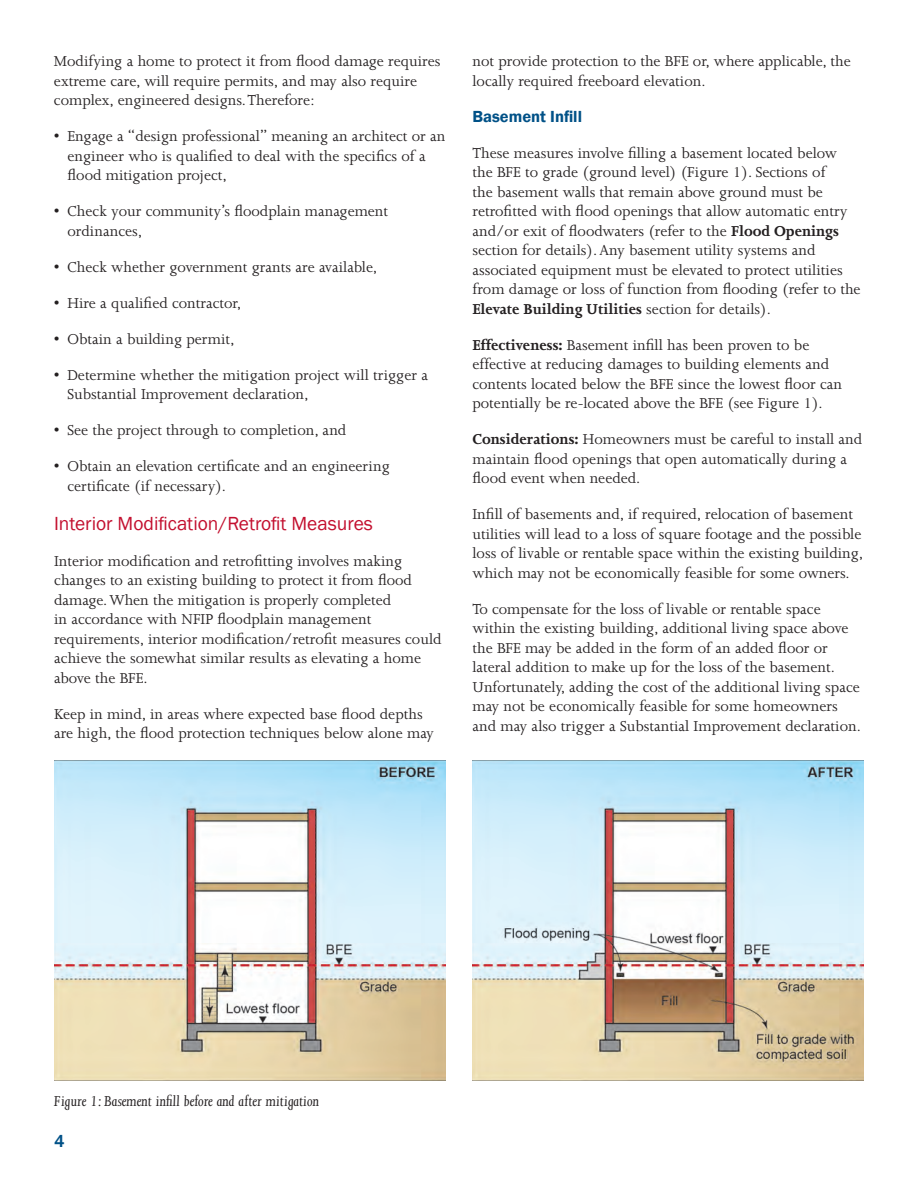
<style>
.page{position:relative;width:918px;height:1188px;background:#fff}
.page>*{position:absolute;margin:0;border:0;box-sizing:border-box;transform-origin:0 0}
.Copy_Subhead{font:19.5px "Franklin Gothic";color:#c3102f}
.t1{font:500 18px "Franklin Gothic";color:#005187}
.Copy{font:16.5px/19.5px "Joanna";color:#231f20}
.Copy_with_Bold_Intro{font:16.5px/19.5px "Joanna";color:#231f20}
.t2{font:italic 16.5px "Joanna";color:#231f20}
.Copy_Subhead_2{font:600 16.5px "Franklin Gothic";color:#005187}
.s1{font-weight:700}
</style>
<div class="page">
<img style="left:472px;top:761px;width:392px;height:319px">
<img style="left:54px;top:761px;width:392px;height:319px">
<p class="Copy" style="left:54px;top:52px;width:388px">Modifying a home to protect it from flood damage requires extreme care, will require permits, and may also require complex, engineered designs. Therefore:</p>
<p class="Copy" style="left:67px;top:127px;width:379px;text-indent:-13px">• Engage a “design professional” meaning an architect or an engineer who is qualified to deal with the specifics of a flood mitigation project,</p>
<p class="Copy" style="left:67px;top:202px;width:322px;text-indent:-13px">• Check your community’s floodplain management ordinances,</p>
<p class="Copy" style="left:54px;top:257px;width:325px">• Check whether government grants are available,</p>
<p class="Copy" style="left:54px;top:293px;width:189px">• Hire a qualified contractor,</p>
<p class="Copy" style="left:54px;top:329px;width:182px">• Obtain a building permit,</p>
<p class="Copy" style="left:67px;top:365px;width:362px;text-indent:-13px">• Determine whether the mitigation project will trigger a<br>Substantial Improvement declaration,</p>
<p class="Copy" style="left:54px;top:421px;width:294px">• See the project through to completion, and</p>
<p class="Copy" style="left:67px;top:457px;width:324px;text-indent:-13px">• Obtain an elevation certificate and an engineering certificate (if necessary).</p>
<p class="Copy_Subhead" style="left:54px;top:511px;width:321px">Interior Modification/Retrofit Measures</p>
<p class="Copy" style="left:54px;top:551px;width:389px">Interior modification and retrofitting involves making changes to an existing building to protect it from flood damage. When the mitigation is properly completed<br>in accordance with NFIP floodplain management requirements, interior modification/retrofit measures could achieve the somewhat similar results as elevating a home above the BFE.</p>
<p class="Copy" style="left:54px;top:704px;width:381px">Keep in mind, in areas where expected base flood depths are high, the flood protection techniques below alone may</p>
<p class="Copy" style="left:473px;top:52px;width:380px">not provide protection to the BFE or, where applicable, the locally required freeboard elevation.</p>
<p class="Copy_Subhead_2" style="left:472px;top:106px;width:111px">Basement Infill</p>
<p class="Copy" style="left:472px;top:143px;width:366px">These measures involve filling a basement located below the BFE to grade (ground level) (Figure 1). Sections of</p>
<p class="Copy" style="left:472px;top:182px;width:390px">the basement walls that remain above ground must be retrofitted with flood openings that allow automatic entry and/or exit of floodwaters (refer to the <span class="s1">Flood Openings </span>section for details). Any basement utility systems and associated equipment must be elevated to protect utilities from damage or loss of function from flooding (refer to the <span class="s1">Elevate Building Utilities</span> section for details).</p>
<p class="Copy_with_Bold_Intro" style="left:472px;top:335px;width:371px"><span class="s1">Effectiveness:</span> Basement infill has been proven to be effective at reducing damages to building elements and contents located below the BFE since the lowest floor can potentially be re-located above the BFE (see Figure 1).</p>
<p class="Copy_with_Bold_Intro" style="left:472px;top:430px;width:391px"><span class="s1">Considerations:</span> Homeowners must be careful to install and maintain flood openings that open automatically during a flood event when needed.</p>
<p class="Copy" style="left:472px;top:505px;width:392px">Infill of basements and, if required, relocation of basement utilities will lead to a loss of square footage and the possible loss of livable or rentable space within the existing building, which may not be economically feasible for some owners.</p>
<p class="Copy" style="left:472px;top:599px;width:390px">To compensate for the loss of livable or rentable space within the existing building, additional living space above the BFE may be added in the form of an added floor or lateral addition to make up for the loss of the basement.<br>Unfortunately, adding the cost of the additional living space may not be economically feasible for some homeowners and may also trigger a Substantial Improvement declaration.</p>
<p class="t2" style="left:54px;top:1092px;width:267px">Figure 1: Basement infill before and after mitigation</p>
<p class="t1" style="left:54px;top:1129px;width:12px">4</p>
</div>
